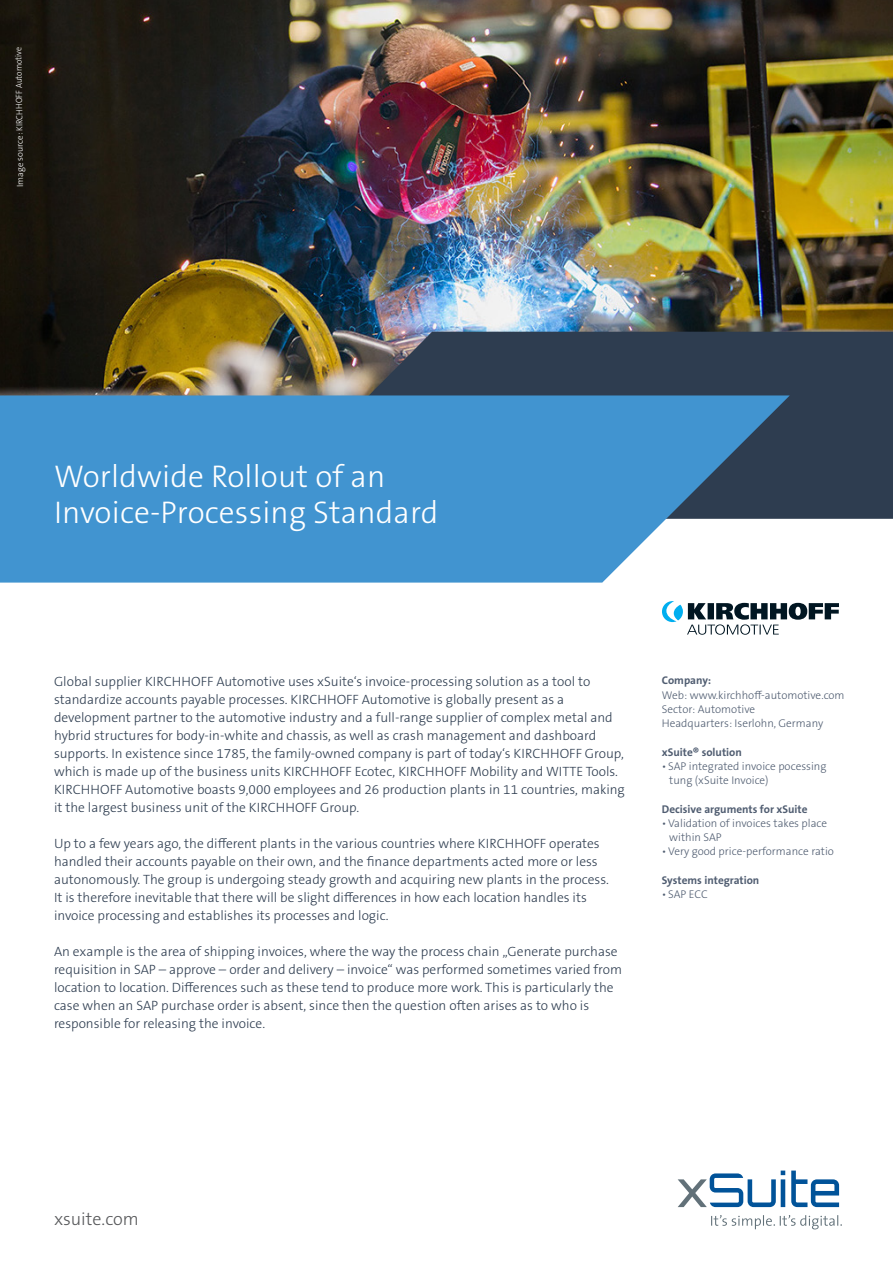
<style>
.page{position:relative;width:893px;height:1263px;background:#fff}
.page>*{position:absolute;margin:0;border:0;box-sizing:border-box;transform-origin:0 0}
.t1{font:300 31.5px/36px "The Sans B W3";letter-spacing:.005em;color:#fff}
.t2{font:300 18px "The Sans B W3";color:#57585a}
.t3{font:300 13.5px/18px "The Sans B W3";color:#2e3d50}
.t4{font:300 11.25px/14.2px "The Sans B W3";color:#505d71}
.t5{font:700 11.25px "The Sans B W7";color:#505d71}
.t6{font:300 9px "The Sans B W3";color:#fff}
</style>
<div class="page">
<img style="left:0;top:0;width:893px;height:395px">
<svg style="left:711px;top:1215px;width:131px;height:14px"></svg>
<svg style="left:678px;top:1170px;width:161px;height:37px"></svg>
<svg style="left:246px;top:332px;width:647px;height:187px;background:#3f4954"></svg>
<svg style="left:662px;top:601px;width:177px;height:34px"></svg>
<svg style="left:0;top:395px;width:790px;height:188px;background:#4d96cc"></svg>
<p class="t6" style="left:15px;top:187px;width:142px;rotate:-91deg">Image source: KIRCHHOFF Automotive</p>
<p class="t1" style="left:54px;top:458px;width:386px">Worldwide Rollout of an<br>Invoice-Processing Standard</p>
<p class="t3" style="left:54px;top:673px;width:572px">Global supplier KIRCHHOFF Automotive uses xSuite‘s invoice-processing solution as a tool to standardize accounts payable processes. KIRCHHOFF Automotive is globally present as a development partner to the automotive industry and a full-range supplier of complex metal and hybrid structures for body-in-white and chassis, as well as crash management and dashboard supports. In existence since 1785, the family-owned company is part of today‘s KIRCHHOFF Group, which is made up of the business units KIRCHHOFF Ecotec, KIRCHHOFF Mobility and WITTE Tools.<br>KIRCHHOFF Automotive boasts 9,000 employees and 26 production plants in 11 countries, making</p>
<p class="t3" style="left:54px;top:799px;width:307px">it the largest business unit of the KIRCHHOFF Group.</p>
<p class="t3" style="left:54px;top:835px;width:556px">Up to a few years ago, the different plants in the various countries where KIRCHHOFF operates handled their accounts payable on their own, and the finance departments acted more or less autonomously. The group is undergoing steady growth and acquiring new plants in the process.</p>
<p class="t3" style="left:54px;top:889px;width:534px">It is therefore inevitable that there will be slight differences in how each location handles its</p>
<p class="t3" style="left:54px;top:907px;width:336px">invoice processing and establishes its processes and logic.</p>
<p class="t3" style="left:54px;top:943px;width:569px">An example is the area of shipping invoices, where the way the process chain „Generate purchase requisition in SAP – approve – order and delivery – invoice“ was performed sometimes varied from location to location. Differences such as these tend to produce more work. This is particularly the</p>
<p class="t3" style="left:54px;top:997px;width:537px">case when an SAP purchase order is absent, since then the question often arises as to who is responsible for releasing the invoice.</p>
<p class="t5" style="left:662px;top:673px;width:51px">Company:</p>
<p class="t4" style="left:662px;top:688px;width:184px">Web: www.kirchhoff-automotive.com</p>
<p class="t4" style="left:662px;top:702px;width:95px">Sector: Automotive</p>
<p class="t4" style="left:662px;top:716px;width:163px">Headquarters: Iserlohn, Germany</p>
<p class="t5" style="left:662px;top:745px;width:81px">xSuite® solution</p>
<p class="t4" style="left:669px;top:759px;width:159px;text-indent:-7px">• SAP integrated invoice pocessing tung (xSuite Invoice)</p>
<p class="t5" style="left:662px;top:802px;width:147px">Decisive arguments for xSuite</p>
<p class="t4" style="left:669px;top:816px;width:160px;text-indent:-7px">•Validation of invoices takes place within SAP</p>
<p class="t4" style="left:662px;top:845px;width:174px">•Very good price-performance ratio</p>
<p class="t5" style="left:662px;top:873px;width:99px">Systems integration</p>
<p class="t4" style="left:662px;top:887px;width:47px">• SAP ECC</p>
<p class="t2" style="left:54px;top:1207px;width:86px">xsuite.com</p>
</div>
